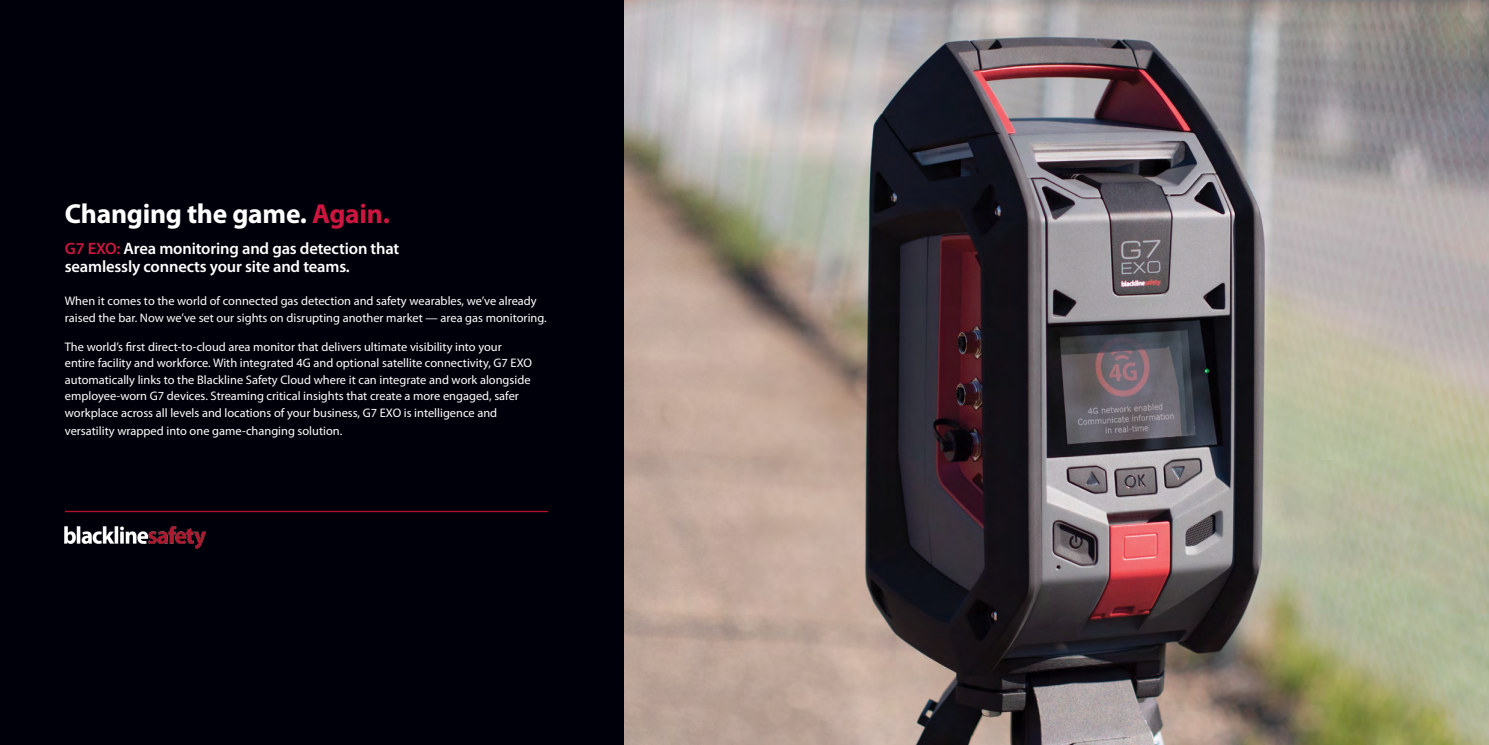
<style>
.page{position:relative;width:1489px;height:745px;background:#fff}
.page>*{position:absolute;margin:0;border:0;box-sizing:border-box;transform-origin:0 0}
.t1{font:700 27.5px "Myriad Pro";letter-spacing:-.01em;color:#fff}
.t2{font:600 16.5px/17.9px "Myriad Pro";letter-spacing:-.01em;color:#fff}
.t3{font:12.38px/16.5px "Myriad Pro";color:#fff}
.s1{color:#cd163f}
</style>
<div class="page">
<div style="left:0;top:0;width:624px;height:744px;background:#00000a"></div>
<hr style="left:65px;top:510px;width:483px;height:2px;background:#ae132a">
<img style="left:65px;top:526px;width:140px;height:21px">
<img style="left:624px;top:0;width:864px;height:744px">
<h1 class="t1" style="left:65px;top:196px;width:326px">Changing the game. <span class="s1">Again.</span></h1>
<h2 class="t2" style="left:65px;top:239px;width:336px"><span class="s1">G7 EXO:</span> Area monitoring and gas detection that seamlessly connects your site and teams.</h2>
<p class="t3" style="left:65px;top:292px;width:483px">When it comes to the world of connected gas detection and safety wearables, we’ve already raised the bar. Now we’ve set our sights on disrupting another market — area gas monitoring.</p>
<p class="t3" style="left:65px;top:338px;width:468px">The world’s first direct-to-cloud area monitor that delivers ultimate visibility into your entire facility and workforce. With integrated 4G and optional satellite connectivity, G7 EXO automatically links to the Blackline Safety Cloud where it can integrate and work alongside employee-worn G7 devices. Streaming critical insights that create a more engaged, safer workplace across all levels and locations of your business, G7 EXO is intelligence and</p>
<p class="t3" style="left:65px;top:422px;width:279px">versatility wrapped into one game-changing solution.</p>
</div>
